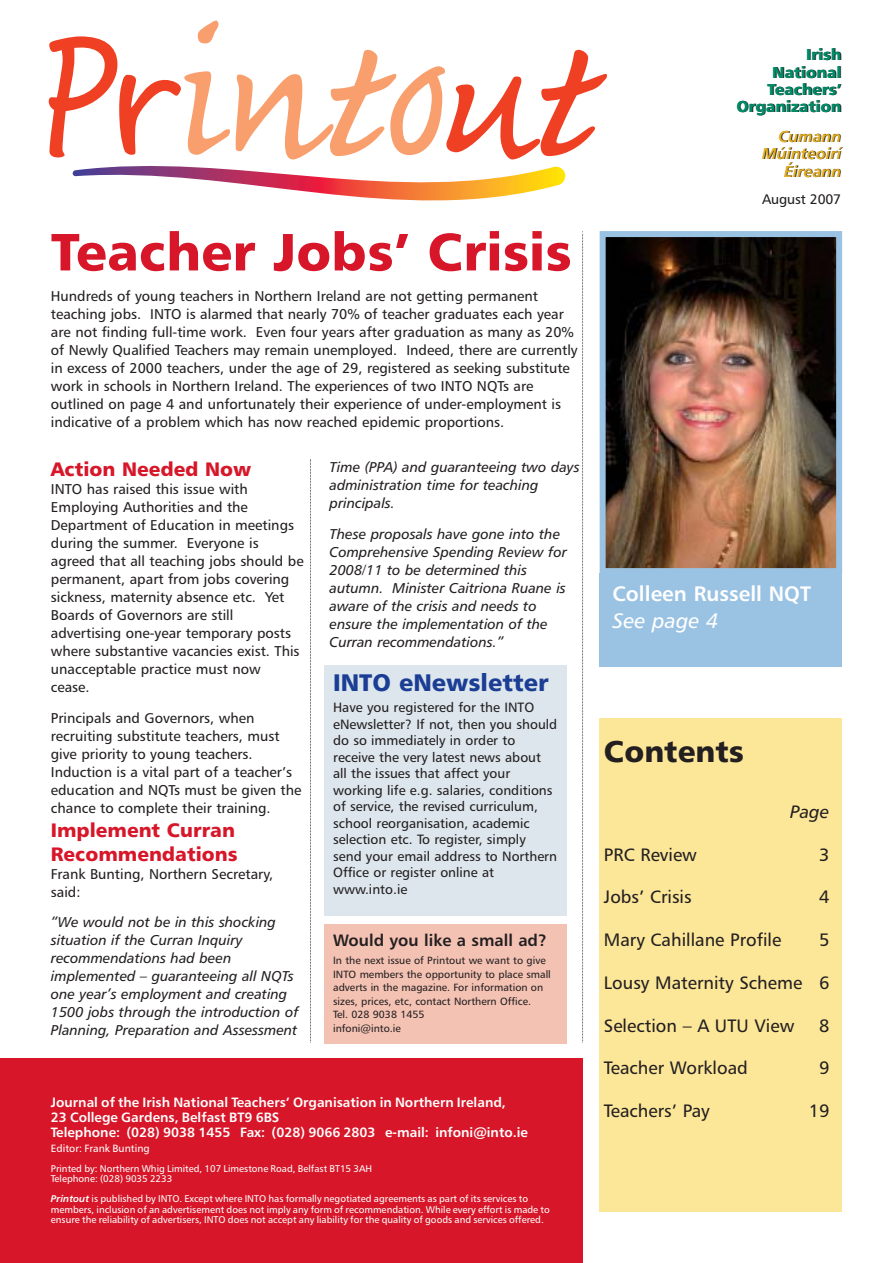
<style>
.page{position:relative;width:893px;height:1263px;background:#fff}
.page>*{position:absolute;margin:0;border:0;box-sizing:border-box;transform-origin:0 0}
.t1{font:52.5px "Humanist 777 BT Black B";color:#d71729}
.t2{font:30px "Humanist 777 BT Black B";color:#231f20}
.t3{font:24px "Humanist 777 BT Black B";color:#1b3e94}
.t4{font:21px "Humanist 777 BT Bold B";color:#fff}
.t5{font:21px "Humanist 777 BT Italic B";color:#fff}
.t6{font:19.5px/24px "Humanist 777 BT Black B";color:#d71729}
.t7{font:18px "Humanist 777 BT Roman B";color:#231f20}
.t8{font:18px "Humanist 777 BT Italic B";color:#231f20}
.t9{font:16.5px "Humanist 777 BT Bold B";color:#231f20}
.t10{font:15.75px/17.2px "Humanist 777 BT Black B";color:#008d69;text-align:right}
.t11{font:15.75px/17.2px "Humanist 777 BT Bold Italic B";color:#e6b122;text-align:right}
.t12{font:14.25px/18px "Humanist 777 BT Roman B";color:#231f20}
.t13{font:14.25px/18px "Humanist 777 BT Italic B";color:#231f20}
.t14{font:13.8px "Humanist 777 BT Roman B";letter-spacing:-.01em;color:#231f20}
.t15{font:13.5px/16.5px "Humanist 777 BT Roman B";color:#231f20}
.t16{font:13.5px/15px "Humanist 777 BT Bold B";color:#fff}
.t17{font:10.5px/13.5px "Humanist 777 BT Roman B";color:#231f20}
.t18{font:10.5px "Humanist 777 BT Roman B";color:#fff}
.t19{font:9.75px/10.8px "Humanist 777 BT Roman B";color:#fff}
.s1{font-family:"Humanist 777 BT Bold Italic B"}
</style>
<div class="page">
<svg style="left:49px;top:21px;width:558px;height:180px"></svg>
<svg style="left:310px;top:459px;width:1px;height:584px"></svg>
<svg style="left:582px;top:231px;width:1px;height:812px"></svg>
<div style="left:0;top:1059px;width:582px;height:204px;background:#d71729"></div>
<div style="left:324px;top:665px;width:243px;height:251px;background:#dde6ed"></div>
<img style="left:606px;top:238px;width:229px;height:329px">
<div style="left:599px;top:231px;width:243px;height:343px;border:6px solid #9ac2e3"></div>
<div style="left:599px;top:573px;width:243px;height:93px;background:#9ac2e3"></div>
<div style="left:324px;top:924px;width:243px;height:119px;background:#f4c2b3"></div>
<div style="left:599px;top:719px;width:243px;height:493px;background:#fce799"></div>
<h1 class="t1" style="left:51px;top:231px;width:522px">Teacher Jobs’ Crisis</h1>
<p class="t12" style="left:51px;top:288px;width:528px">Hundreds of young teachers in Northern Ireland are not getting permanent teaching jobs. INTO is alarmed that nearly 70% of teacher graduates each year are not finding full-time work. Even four years after graduation as many as 20% of Newly Qualified Teachers may remain unemployed. Indeed, there are currently in excess of 2000 teachers, under the age of 29, registered as seeking substitute work in schools in Northern Ireland. The experiences of two INTO NQTs are outlined on page 4 and unfortunately their experience of under-employment is indicative of a problem which has now reached epidemic proportions.</p>
<h3 class="t6" style="left:51px;top:459px;width:202px">Action Needed Now</h3>
<p class="t12" style="left:51px;top:481px;width:254px">INTO has raised this issue with<br>Employing Authorities and the<br>Department of Education in meetings during the summer. Everyone is agreed that all teaching jobs should be permanent, apart from jobs covering sickness, maternity absence etc. Yet<br>Boards of Governors are still advertising one-year temporary posts where substantive vacancies exist. This unacceptable practice must now<br>cease.</p>
<p class="t12" style="left:51px;top:710px;width:252px">Principals and Governors, when recruiting substitute teachers, must give priority to young teachers.<br>Induction is a vital part of a teacher’s education and NQTs must be given the chance to complete their training.</p>
<h3 class="t6" style="left:51px;top:819px;width:188px">Implement Curran<br>Recommendations</h3>
<p class="t12" style="left:51px;top:866px;width:224px">Frank Bunting, Northern Secretary, said:</p>
<p class="t13" style="left:51px;top:914px;width:249px">“We would not be in this shocking situation if the Curran Inquiry recommendations had been implemented – guaranteeing all NQTs one year’s employment and creating 1500 jobs through the introduction of Planning, Preparation and Assessment</p>
<p class="t13" style="left:329px;top:459px;width:252px">Time (PPA) and guaranteeing two days administration time for teaching principals.</p>
<p class="t13" style="left:329px;top:526px;width:239px">These proposals have gone into the<br>Comprehensive Spending Review for<br>2008/11 to be determined this autumn. Minister Caitriona Ruane is aware of the crisis and needs to ensure the implementation of the<br>Curran recommendations.”</p>
<h3 class="t3" style="left:333px;top:673px;width:217px">INTO eNewsletter</h3>
<p class="t15" style="left:333px;top:700px;width:226px">Have you registered for the INTO eNewsletter? If not, then you should do so immediately in order to receive the very latest news about all the issues that affect your working life e.g. salaries, conditions of service, the revised curriculum, school reorganisation, academic selection etc. To register, simply send your email address to Northern<br>Office or register online at www.into.ie</p>
<p class="t9" style="left:333px;top:934px;width:215px">Would you like a small ad?</p>
<p class="t17" style="left:333px;top:954px;width:219px">In the next issue of Printout we want to give INTO members the opportunity to place small adverts in the magazine. For information on sizes, prices, etc, contact Northern Office.<br>Tel. 028 9038 1455<br>infoni@into.ie</p>
<p class="t16" style="left:51px;top:1096px;width:478px">Journal of the Irish National Teachers’ Organisation in Northern Ireland,<br>23 College Gardens, Belfast BT9 6BS<br>Telephone: (028) 9038 1455 Fax: (028) 9066 2803 e-mail: infoni@into.ie</p>
<p class="t18" style="left:51px;top:1144px;width:100px">Editor: Frank Bunting</p>
<p class="t19" style="left:51px;top:1164px;width:323px">Printed by: Northern Whig Limited, 107 Limestone Road, Belfast BT15 3AH<br>Telephone: (028) 9035 2233</p>
<p class="t19" style="left:51px;top:1194px;width:500px"><span class="s1">Printout</span> is published by INTO. Except where INTO has formally negotiated agreements as part of its services to members, inclusion of an advertisement does not imply any form of recommendation. While every effort is made to ensure the reliability of advertisers, INTO does not accept any liability for the quality of goods and services offered.</p>
<p class="t10" style="left:736px;top:47px;width:106px">Irish<br>National<br>Teachers’<br>Organization</p>
<p class="t11" style="left:762px;top:129px;width:81px">Cumann<br>Múinteoirí<br>Éireann</p>
<p class="t14" style="left:762px;top:194px;width:81px">August 2007</p>
<h3 class="t4" style="left:612px;top:585px;width:200px">Colleen Russell NQT</h3>
<h3 class="t5" style="left:612px;top:612px;width:107px">See page 4</h3>
<h2 class="t2" style="left:604px;top:740px;width:141px">Contents</h2>
<p class="t8" style="left:790px;top:804px;width:41px">Page</p>
<p class="t7" style="left:604px;top:847px;width:94px">PRC Review</p>
<p class="t7" style="left:819px;top:847px;width:12px">3</p>
<p class="t7" style="left:604px;top:890px;width:89px">Jobs’ Crisis</p>
<p class="t7" style="left:819px;top:890px;width:12px">4</p>
<p class="t7" style="left:604px;top:933px;width:179px">Mary Cahillane Profile</p>
<p class="t7" style="left:819px;top:933px;width:12px">5</p>
<p class="t7" style="left:604px;top:975px;width:227px">Lousy Maternity Scheme 6</p>
<p class="t7" style="left:604px;top:1018px;width:192px">Selection – A UTU View</p>
<p class="t7" style="left:819px;top:1018px;width:12px">8</p>
<p class="t7" style="left:604px;top:1061px;width:145px">Teacher Workload</p>
<p class="t7" style="left:819px;top:1061px;width:12px">9</p>
<p class="t7" style="left:604px;top:1104px;width:107px">Teachers’ Pay</p>
<p class="t7" style="left:808px;top:1104px;width:22px">19</p>
</div>
